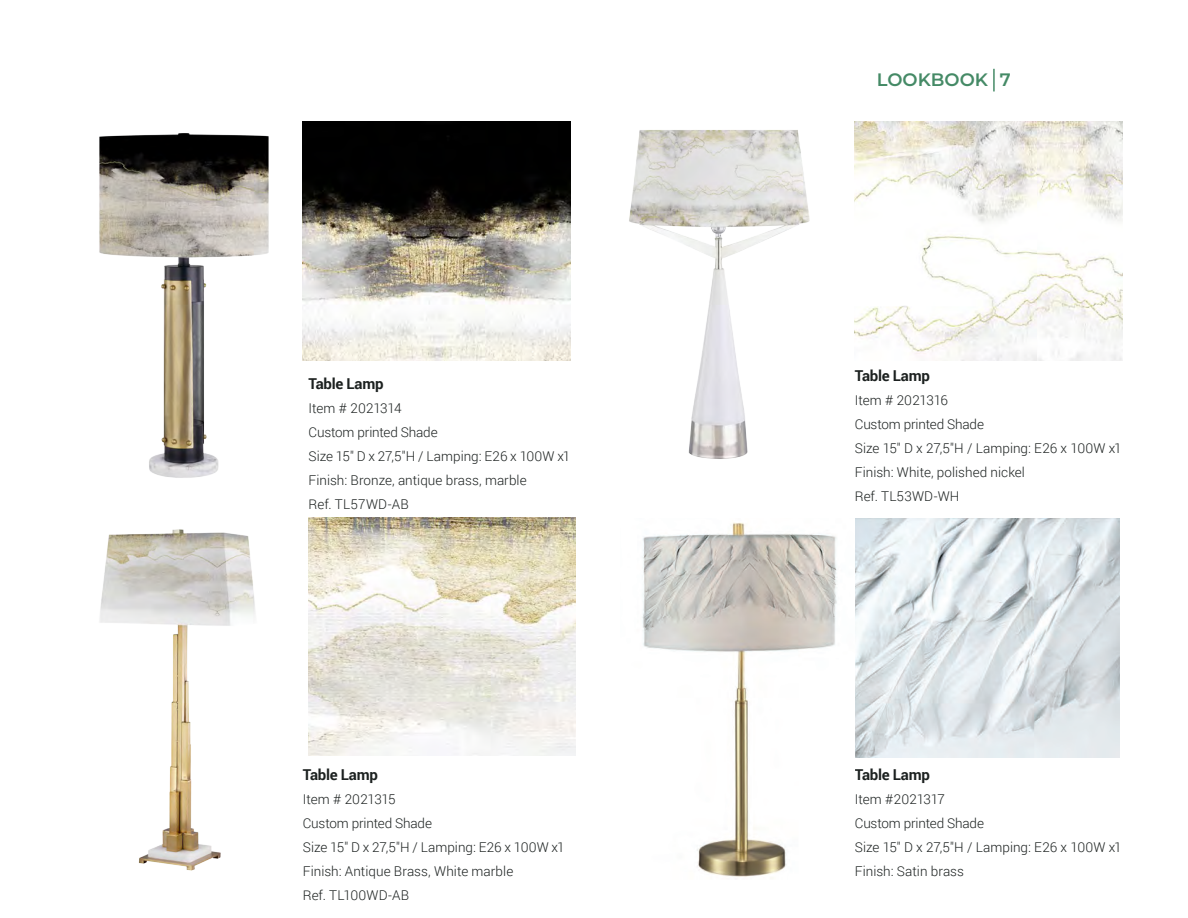
<style>
.page{position:relative;width:1188px;height:918px;background:#fff}
.page>*{position:absolute;margin:0;border:0;box-sizing:border-box;transform-origin:0 0}
.t1{font:600 18px "Montserrat";color:#458a66}
.t2{font:700 15px "Roboto";letter-spacing:-.015em;color:#1c2120}
.t3{font:300 13.5px "Roboto";color:#1c2120}
</style>
<div class="page">
<hr style="left:993px;top:69px;width:2px;height:22px;background:#458a66">
<img style="left:99px;top:122px;width:204px;height:356px">
<img style="left:100px;top:529px;width:155px;height:342px">
<img style="left:303px;top:122px;width:267px;height:239px">
<img style="left:308px;top:517px;width:268px;height:239px">
<img style="left:629px;top:130px;width:181px;height:329px">
<img style="left:855px;top:122px;width:267px;height:239px">
<img style="left:855px;top:519px;width:264px;height:239px">
<img style="left:642px;top:522px;width:195px;height:355px">
<p class="t2" style="left:309px;top:373px;width:77px">Table Lamp</p>
<p class="t3" style="left:309px;top:399px;width:95px">Item # 2021314</p>
<p class="t3" style="left:309px;top:423px;width:131px">Custom printed Shade</p>
<p class="t3" style="left:309px;top:447px;width:263px">Size 15" D x 27,5"H / Lamping: E26 x 100W x1</p>
<p class="t3" style="left:309px;top:471px;width:220px">Finish: Bronze, antique brass, marble</p>
<p class="t3" style="left:309px;top:495px;width:102px">Ref. TL57WD-AB</p>
<p class="t2" style="left:303px;top:764px;width:77px">Table Lamp</p>
<p class="t3" style="left:303px;top:789px;width:94px">Item # 2021315</p>
<p class="t3" style="left:303px;top:813px;width:131px">Custom printed Shade</p>
<p class="t3" style="left:303px;top:837px;width:263px">Size 15" D x 27,5"H / Lamping: E26 x 100W x1</p>
<p class="t3" style="left:303px;top:861px;width:212px">Finish: Antique Brass, White marble</p>
<p class="t3" style="left:303px;top:885px;width:108px">Ref. TL100WD-AB</p>
<h1 class="t1" style="left:877px;top:67px;width:135px">LOOKBOOK 7</h1>
<p class="t2" style="left:855px;top:365px;width:77px">Table Lamp</p>
<p class="t3" style="left:855px;top:391px;width:95px">Item # 2021316</p>
<p class="t3" style="left:855px;top:415px;width:131px">Custom printed Shade</p>
<p class="t3" style="left:855px;top:439px;width:268px">Size 15" D x 27,5"H / Lamping: E26 x 100W x1</p>
<p class="t3" style="left:855px;top:463px;width:172px">Finish: White, polished nickel</p>
<p class="t3" style="left:855px;top:487px;width:106px">Ref. TL53WD-WH</p>
<p class="t2" style="left:855px;top:764px;width:77px">Table Lamp</p>
<p class="t3" style="left:855px;top:789px;width:92px">Item #2021317</p>
<p class="t3" style="left:855px;top:813px;width:131px">Custom printed Shade</p>
<p class="t3" style="left:855px;top:837px;width:268px">Size 15" D x 27,5"H / Lamping: E26 x 100W x1</p>
<p class="t3" style="left:855px;top:861px;width:111px">Finish: Satin brass</p>
</div>
